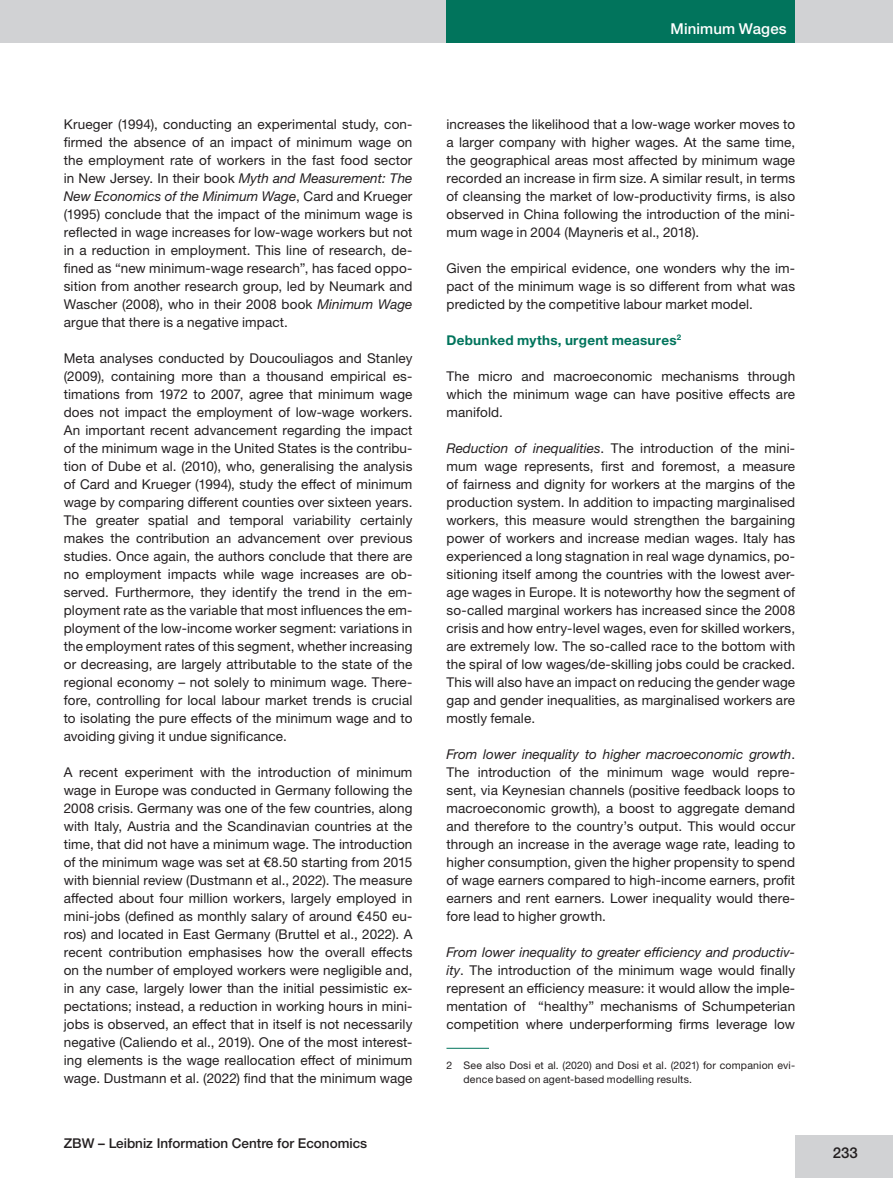
<style>
.page{position:relative;width:893px;height:1178px;background:#fff}
.page>*{position:absolute;margin:0;border:0;box-sizing:border-box;transform-origin:0 0}
.t1{font:500 15px "Helvetica Neue LTW1 G";letter-spacing:.01em;color:#fff}
.t2{font:500 15px "Helvetica Neue LTW1 G";color:#231f20}
.Fließtext{font:13.5px/18px "Helvetica Neue LTW1 G";letter-spacing:.01em;color:#231f20;text-align:justify}
.t3{font:500 13.5px "Helvetica Neue LTW1 G";color:#231f20}
.Zwischenüberschrift{font:700 13.5px "Helvetica Neue LTW1 G";letter-spacing:.02em;color:#01745c}
.Fußnotentext{font:10.5px/13.5px "Helvetica Neue LTW1 G";letter-spacing:.02em;color:#231f20}
.s1{font-style:italic}
</style>
<div class="page">
<div style="left:0;top:0;width:893px;height:43px;background:#d1d2d4"></div>
<div style="left:446px;top:0;width:349px;height:43px;background:#01745c"></div>
<div style="left:795px;top:1135px;width:98px;height:43px;background:#d1d2d4"></div>
<hr style="left:446px;top:1048px;width:43px;height:1px;background:#01745c">
<p class="Fließtext" style="left:64px;top:115px;width:350px">Krueger (1994), conducting an experimental study, con&shy;firmed the absence of an impact of minimum wage on the employment rate of workers in the fast food sector in New Jersey. In their book <span class="s1">Myth and Measurement: The New Economics of the Minimum Wage</span>, Card and Krueger (1995) conclude that the impact of the minimum wage is reflected in wage increases for low-wage workers but not in a reduction in employment. This line of research, de&shy;fined as “new minimum-wage research”, has faced oppo&shy;sition from another research group, led by Neumark and Wascher (2008), who in their 2008 book <span class="s1">Minimum Wage </span>argue that there is a negative impact.</p>
<p class="Fließtext" style="left:64px;top:349px;width:350px">Meta analyses conducted by Doucouliagos and Stanley (2009), containing more than a thousand empirical es&shy;timations from 1972 to 2007, agree that minimum wage does not impact the employment of low-wage workers.<br>An important recent advancement regarding the impact of the minimum wage in the United States is the contribu&shy;tion of Dube et al. (2010), who, generalising the analysis of Card and Krueger (1994), study the effect of minimum wage by comparing different counties over sixteen years.<br>The greater spatial and temporal variability certainly makes the contribution an advancement over previous studies. Once again, the authors conclude that there are no employment impacts while wage increases are ob&shy;served. Furthermore, they identify the trend in the em&shy;ployment rate as the variable that most influences the em&shy;ployment of the low-income worker segment: variations in the employment rates of this segment, whether increasing or decreasing, are largely attributable to the state of the regional economy – not solely to minimum wage. There&shy;fore, controlling for local labour market trends is crucial to isolating the pure effects of the minimum wage and to avoiding giving it undue significance.</p>
<p class="Fließtext" style="left:64px;top:763px;width:350px">A recent experiment with the introduction of minimum wage in Europe was conducted in Germany following the 2008 crisis. Germany was one of the few countries, along with Italy, Austria and the Scandinavian countries at the time, that did not have a minimum wage. The introduction of the minimum wage was set at €8.50 starting from 2015 with biennial review (Dustmann et al., 2022). The measure affected about four million workers, largely employed in mini-jobs (defined as monthly salary of around €450 eu&shy;ros) and located in East Germany (Bruttel et al., 2022). A recent contribution emphasises how the overall effects on the number of employed workers were negligible and, in any case, largely lower than the initial pessimistic ex&shy;pectations; instead, a reduction in working hours in mini&shy;jobs is observed, an effect that in itself is not necessarily negative (Caliendo et al., 2019). One of the most interest&shy;ing elements is the wage reallocation effect of minimum wage. Dustmann et al. (2022) find that the minimum wage</p>
<p class="t3" style="left:64px;top:1135px;width:305px">ZBW – Leibniz Information Centre for Economics</p>
<p class="t1" style="left:671px;top:20px;width:118px">Minimum Wages</p>
<p class="Fließtext" style="left:446px;top:115px;width:350px">increases the likelihood that a low-wage worker moves to a larger company with higher wages. At the same time, the geographical areas most affected by minimum wage recorded an increase in firm size. A similar result, in terms of cleansing the market of low-productivity firms, is also observed in China following the introduction of the mini&shy;mum wage in 2004 (Mayneris et al., 2018).</p>
<p class="Fließtext" style="left:446px;top:259px;width:350px">Given the empirical evidence, one wonders why the im&shy;pact of the minimum wage is so different from what was predicted by the competitive labour market model.</p>
<p class="Zwischenüberschrift" style="left:446px;top:331px;width:236px">Debunked myths, urgent measures<sup>2</sup></p>
<p class="Fließtext" style="left:446px;top:367px;width:350px">The micro and macroeconomic mechanisms through which the minimum wage can have positive effects are manifold.</p>
<p class="Fließtext" style="left:446px;top:439px;width:350px"><span class="s1">Reduction of inequalities</span>. The introduction of the mini&shy;mum wage represents, first and foremost, a measure of fairness and dignity for workers at the margins of the production system. In addition to impacting marginalised workers, this measure would strengthen the bargaining power of workers and increase median wages. Italy has experienced a long stagnation in real wage dynamics, po&shy;sitioning itself among the countries with the lowest aver&shy;age wages in Europe. It is noteworthy how the segment of so-called marginal workers has increased since the 2008 crisis and how entry-level wages, even for skilled workers, are extremely low. The so-called race to the bottom with the spiral of low wages/de-skilling jobs could be cracked.<br>This will also have an impact on reducing the gender wage gap and gender inequalities, as marginalised workers are mostly female.</p>
<p class="Fließtext" style="left:446px;top:745px;width:350px"><span class="s1">From lower inequality to higher macroeconomic growth</span>.<br>The introduction of the minimum wage would repre&shy;sent, via Keynesian channels (positive feedback loops to macroeconomic growth), a boost to aggregate demand and therefore to the country’s output. This would occur through an increase in the average wage rate, leading to higher consumption, given the higher propensity to spend of wage earners compared to high-income earners, profit earners and rent earners. Lower inequality would there&shy;fore lead to higher growth.</p>
<p class="Fließtext" style="left:446px;top:943px;width:350px"><span class="s1">From lower inequality to greater efficiency and productiv&shy;ity</span>. The introduction of the minimum wage would finally represent an efficiency measure: it would allow the imple&shy;mentation of “healthy” mechanisms of Schumpeterian competition where underperforming firms leverage low</p>
<p class="Fußnotentext" style="left:463px;top:1058px;width:333px;text-indent:-17px">2 See also Dosi et al. (2020) and Dosi et al. (2021) for companion evi&shy;dence based on agent-based modelling results.</p>
<p class="t2" style="left:833px;top:1143px;width:27px">233</p>
</div>
